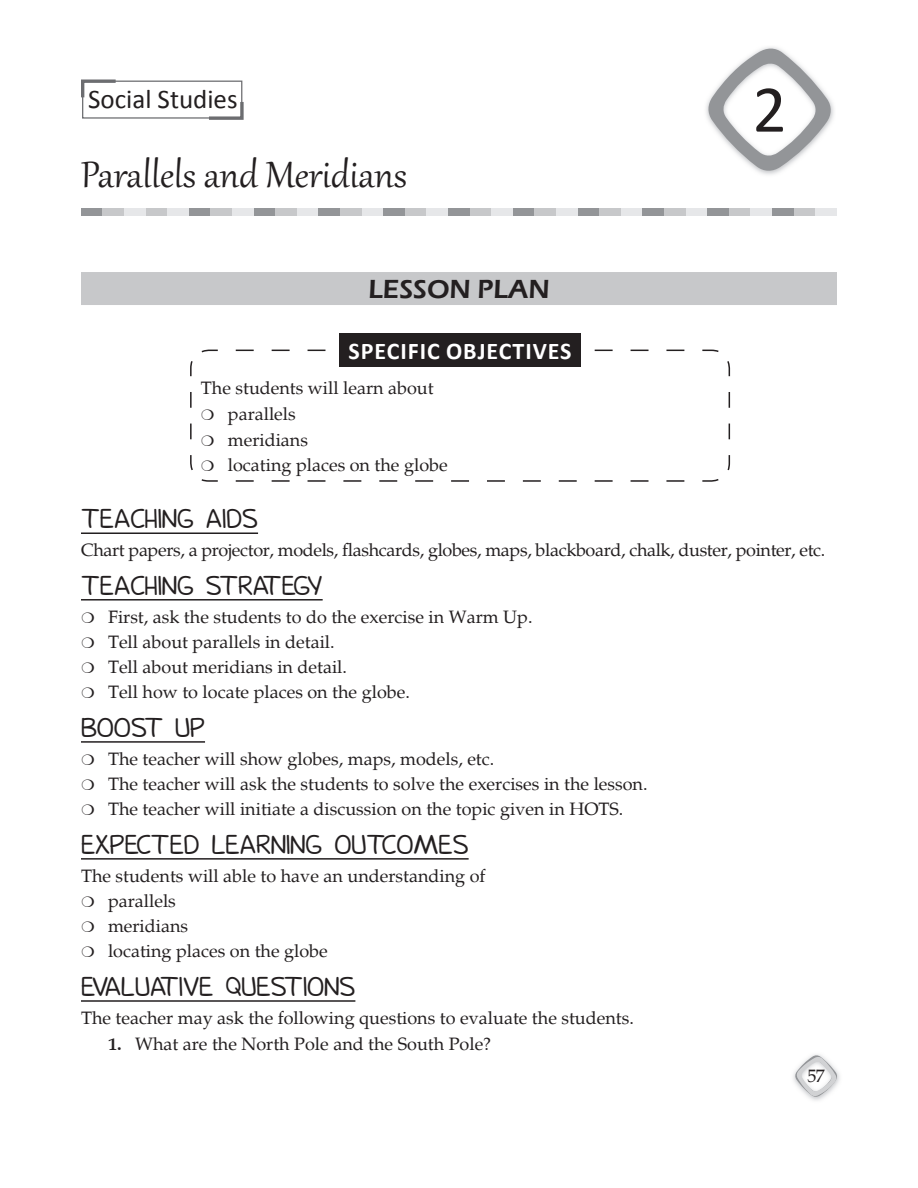
<style>
.page{position:relative;width:918px;height:1188px;background:#fff}
.page>*{position:absolute;margin:0;border:0;box-sizing:border-box;transform-origin:0 0}
.t1{font:67.5px "Calibri";color:#231f20}
.t2{font:45px "Gabriola";color:#231f20}
.t3{font:27px "Calibri";color:#231f20}
.t4{font:600 27px "Eras ITC";color:#231f20}
.t5{font:24px "Donald";color:#231f20}
.t6{font:700 24px "Calibri";letter-spacing:.04em;color:#fff}
.t7{font:18px/25.2px "Palatino";color:#231f20}
.t8{font:18px "Palatino";letter-spacing:-.02em;color:#231f20}
.s1{font-weight:700}
</style>
<div class="page">
<div style="left:82px;top:81px;width:160px;height:38px;border:1px solid #6c6d70"></div>
<div style="left:81px;top:208px;width:22px;height:8px;background:#939598"></div>
<div style="left:103px;top:208px;width:21px;height:8px;background:#c7c8ca"></div>
<div style="left:124px;top:208px;width:22px;height:8px;background:#e6e7e9"></div>
<div style="left:146px;top:208px;width:21px;height:8px;background:#c7c8ca"></div>
<div style="left:167px;top:208px;width:22px;height:8px;background:#e6e7e9"></div>
<div style="left:189px;top:208px;width:22px;height:8px;background:#939598"></div>
<div style="left:211px;top:208px;width:21px;height:8px;background:#c7c8ca"></div>
<div style="left:232px;top:208px;width:22px;height:8px;background:#e6e7e9"></div>
<div style="left:254px;top:208px;width:21px;height:8px;background:#939598"></div>
<div style="left:275px;top:208px;width:22px;height:8px;background:#c7c8ca"></div>
<div style="left:297px;top:208px;width:22px;height:8px;background:#e6e7e9"></div>
<div style="left:319px;top:208px;width:21px;height:8px;background:#939598"></div>
<div style="left:340px;top:208px;width:22px;height:8px;background:#c7c8ca"></div>
<div style="left:362px;top:208px;width:21px;height:8px;background:#e6e7e9"></div>
<div style="left:383px;top:208px;width:22px;height:8px;background:#939598"></div>
<div style="left:405px;top:208px;width:22px;height:8px;background:#c7c8ca"></div>
<div style="left:427px;top:208px;width:21px;height:8px;background:#e6e7e9"></div>
<div style="left:448px;top:208px;width:22px;height:8px;background:#939598"></div>
<div style="left:470px;top:208px;width:21px;height:8px;background:#c7c8ca"></div>
<div style="left:491px;top:208px;width:22px;height:8px;background:#e6e7e9"></div>
<div style="left:513px;top:208px;width:22px;height:8px;background:#939598"></div>
<div style="left:535px;top:208px;width:21px;height:8px;background:#c7c8ca"></div>
<div style="left:556px;top:208px;width:22px;height:8px;background:#e6e7e9"></div>
<div style="left:578px;top:208px;width:21px;height:8px;background:#939598"></div>
<div style="left:599px;top:208px;width:22px;height:8px;background:#c7c8ca"></div>
<div style="left:621px;top:208px;width:22px;height:8px;background:#e6e7e9"></div>
<div style="left:643px;top:208px;width:21px;height:8px;background:#939598"></div>
<div style="left:664px;top:208px;width:22px;height:8px;background:#c7c8ca"></div>
<div style="left:686px;top:208px;width:21px;height:8px;background:#e6e7e9"></div>
<div style="left:707px;top:208px;width:22px;height:8px;background:#939598"></div>
<div style="left:729px;top:208px;width:22px;height:8px;background:#c7c8ca"></div>
<div style="left:751px;top:208px;width:21px;height:8px;background:#e6e7e9"></div>
<div style="left:772px;top:208px;width:22px;height:8px;background:#939598"></div>
<div style="left:794px;top:208px;width:21px;height:8px;background:#c7c8ca"></div>
<div style="left:815px;top:208px;width:22px;height:8px;background:#e6e7e9"></div>
<img style="left:706px;top:103px;width:128px;height:72px">
<svg style="left:707px;top:47px;width:125px;height:125px"></svg>
<svg style="left:81px;top:79px;width:38px;height:22px"></svg>
<svg style="left:206px;top:99px;width:38px;height:21px"></svg>
<img style="left:793px;top:1054px;width:47px;height:47px">
<svg style="left:795px;top:1055px;width:43px;height:42px"></svg>
<hr style="left:81px;top:532px;width:177px;height:2px;background:#231f20">
<hr style="left:81px;top:599px;width:242px;height:2px;background:#231f20">
<hr style="left:81px;top:741px;width:124px;height:2px;background:#231f20">
<hr style="left:81px;top:858px;width:388px;height:2px;background:#231f20">
<hr style="left:81px;top:1000px;width:274px;height:2px;background:#231f20">
<svg style="left:190px;top:349px;width:541px;height:133px"></svg>
<div style="left:340px;top:333px;width:241px;height:33px;background:#231f20"></div>
<div style="left:81px;top:272px;width:756px;height:33px;background:#c7c8ca"></div>
<svg style="left:201px;top:409px;width:13px;height:12px"></svg>
<svg style="left:201px;top:435px;width:13px;height:12px"></svg>
<svg style="left:201px;top:461px;width:13px;height:11px"></svg>
<p class="t3" style="left:88px;top:82px;width:151px">Social Studies</p>
<p class="t2" style="left:81px;top:145px;width:327px">Parallels and Meridians</p>
<p class="t4" style="left:368px;top:274px;width:183px">LESSON PLAN</p>
<p class="t6" style="left:349px;top:336px;width:225px">SPECIFIC OBJECTIVES</p>
<p class="t7" style="left:228px;top:375px;width:221px;line-height:25.8px;text-indent:-27px">The students will learn about parallels<br>meridians<br>locating places on the globe</p>
<p class="t1" style="left:753px;top:67px;width:36px">2</p>
<p class="t5" style="left:81px;top:509px;width:179px">TEACHING AIDS</p>
<p class="t8" style="left:81px;top:539px;width:746px">Chart papers, a projector, models, flashcards, globes, maps, blackboard, chalk, duster, pointer, etc.</p>
<p class="t5" style="left:81px;top:575px;width:243px">TEACHING STRATEGY</p>
<p class="t7" style="left:108px;top:604px;width:426px">First, ask the students to do the exercise in Warm Up.<br>Tell about parallels in detail.<br>Tell about meridians in detail.<br>Tell how to locate places on the globe.</p>
<p class="t5" style="left:81px;top:717px;width:126px">BOOST UP</p>
<p class="t7" style="left:108px;top:746px;width:541px">The teacher will show globes, maps, models, etc.<br>The teacher will ask the students to solve the exercises in the lesson.<br>The teacher will initiate a discussion on the topic given in HOTS.</p>
<p class="t5" style="left:81px;top:834px;width:389px">EXPECTED LEARNING OUTCOMES</p>
<p class="t7" style="left:108px;top:863px;width:379px;text-indent:-27px">The students will able to have an understanding of parallels<br>meridians<br>locating places on the globe</p>
<p class="t5" style="left:81px;top:976px;width:276px">EVALUATIVE QUESTIONS</p>
<p class="t7" style="left:81px;top:1006px;width:554px">The teacher may ask the following questions to evaluate the students.</p>
<p class="t7" style="left:108px;top:1031px;width:385px"><span class="s1">1.</span> What are the North Pole and the South Pole?</p>
<p class="t7" style="left:807px;top:1064px;width:19px">57</p>
</div>
